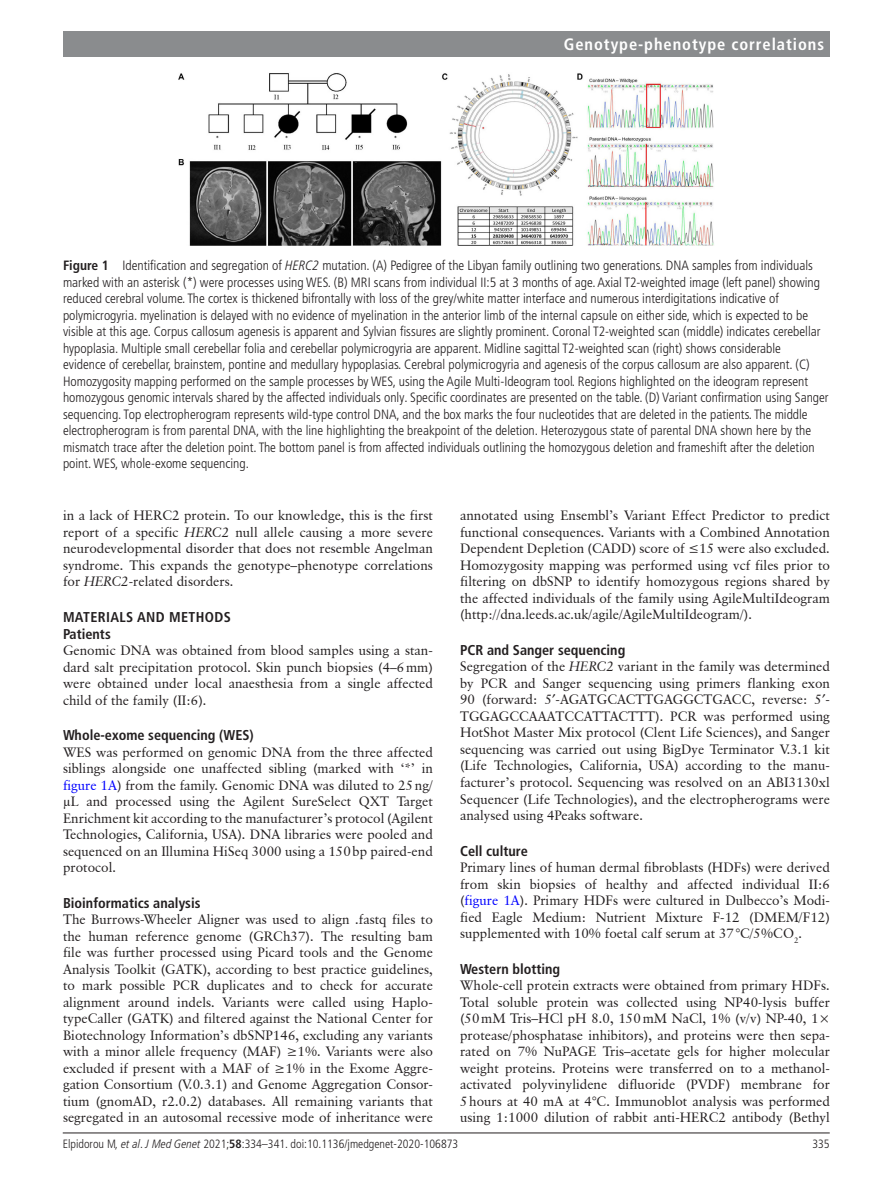
<style>
.page{position:relative;width:893px;height:1191px;background:#fff}
.page>*{position:absolute;margin:0;border:0;box-sizing:border-box;transform-origin:0 0}
.t1{font:700 condensed 16.5px "Frutiger LT Pro";letter-spacing:.055em;color:#fff}
.t2{font:700 condensed 14.25px "Frutiger LT Pro";color:#231f20}
.t3{font:700 condensed 14.25px/17.2px "Frutiger LT Pro";letter-spacing:.025em;color:#231f20}
.t4{font:13.5px/16.5px "Classical Garamond BT";color:#231f20;text-align:justify}
.t5{font:300 condensed 13.5px/16.5px "Frutiger LT Pro";color:#231f20}
.t6{font:300 condensed 12px "Frutiger LT Pro";color:#231f20}
.s1{font-weight:700}
.s2{font-style:italic}
.s3{color:#00f}
.s4{font-family:"Times New Roman"}
</style>
<div class="page">
<hr style="left:63px;top:1132px;width:767px;height:1px;background:#231f20">
<div style="left:63px;top:31px;width:767px;height:25px;background:#8a8c8e"></div>
<img style="left:178px;top:73px;width:536px;height:173px">
<p class="t1" style="left:564px;top:34px;width:262px">Genotype-phenotype correlations</p>
<p class="t5" style="left:63px;top:257px;width:767px"><span class="s1">Figure 1</span> Identification and segregation of <span class="s2">HERC2</span> mutation. (A) Pedigree of the Libyan family outlining two generations. DNA samples from individuals marked with an asterisk (*) were processes using WES. (B) MRI scans from individual II:5 at 3 months of age. Axial T2-weighted image (left panel) showing reduced cerebral volume. The cortex is thickened bifrontally with loss of the grey/white matter interface and numerous interdigitations indicative of polymicrogyria. myelination is delayed with no evidence of myelination in the anterior limb of the internal capsule on either side, which is expected to be visible at this age. Corpus callosum agenesis is apparent and Sylvian fissures are slightly prominent. Coronal T2-weighted scan (middle) indicates cerebellar hypoplasia. Multiple small cerebellar folia and cerebellar polymicrogyria are apparent. Midline sagittal T2-weighted scan (right) shows considerable<br>evidence of cerebellar, brainstem, pontine and medullary hypoplasias. Cerebral polymicrogyria and agenesis of the corpus callosum are also apparent. (C)<br>Homozygosity mapping performed on the sample processes by WES, using the Agile Multi-Ideogram tool. Regions highlighted on the ideogram represent homozygous genomic intervals shared by the affected individuals only. Specific coordinates are presented on the table. (D) Variant confirmation using Sanger sequencing. Top electropherogram represents wild-type control DNA, and the box marks the four nucleotides that are deleted in the patients. The middle electropherogram is from parental DNA, with the line highlighting the breakpoint of the deletion. Heterozygous state of parental DNA shown here by the mismatch trace after the deletion point. The bottom panel is from affected individuals outlining the homozygous deletion and frameshift after the deletion point. WES, whole-exome sequencing.</p>
<p class="t4" style="left:63px;top:507px;width:371px">in a lack of HERC2 protein. To our knowledge, this is the first report of a specific <span class="s2">HERC2</span> null allele causing a more severe neurodevelopmental disorder that does not resemble Angelman syndrome. This expands the genotype–phenotype correlations for <span class="s2">HERC2</span>-related disorders.</p>
<p class="t3" style="left:63px;top:608px;width:169px">Materials and methods<br>Patients</p>
<p class="t4" style="left:63px;top:642px;width:371px">Genomic DNA was obtained from blood samples using a stan&shy;dard salt precipitation protocol. Skin punch biopsies (4–6mm) were obtained under local anaesthesia from a single affected child of the family (II:6).</p>
<p class="t2" style="left:63px;top:727px;width:192px">Whole-exome sequencing (WES)</p>
<p class="t4" style="left:63px;top:743px;width:371px">WES was performed on genomic DNA from the three affected siblings alongside one unaffected sibling (marked with ‘*’ in <span class="s3">figure 1A</span>) from the family. Genomic DNA was diluted to 25ng/ <span class="s4">µ</span>L and processed using the Agilent SureSelect QXT Target Enrichment kit according to the manufacturer’s protocol (Agilent Technologies, California, USA). DNA libraries were pooled and sequenced on an Illumina HiSeq 3000 using a 150bp paired-end protocol.</p>
<p class="t2" style="left:63px;top:894px;width:139px">Bioinformatics analysis</p>
<p class="t4" style="left:63px;top:911px;width:371px">The Burrows-Wheeler Aligner was used to align .fastq files to the human reference genome (GRCh37). The resulting bam file was further processed using Picard tools and the Genome Analysis Toolkit (GATK), according to best practice guidelines, to mark possible PCR duplicates and to check for accurate alignment around indels. Variants were called using Haplo&shy;typeCaller (GATK) and filtered against the National Center for Biotechnology Information’s dbSNP146, excluding any variants with a minor allele frequency (MAF) ≥1%. Variants were also excluded if present with a MAF of ≥1% in the Exome Aggre&shy;gation Consortium (V.0.3.1) and Genome Aggregation Consor&shy;tium (gnomAD, r2.0.2) databases. All remaining variants that segregated in an autosomal recessive mode of inheritance were</p>
<p class="t4" style="left:460px;top:507px;width:371px">annotated using Ensembl’s Variant Effect Predictor to predict functional consequences. Variants with a Combined Annotation Dependent Depletion (CADD) score of ≤15 were also excluded.<br>Homozygosity mapping was performed using vcf files prior to filtering on dbSNP to identify homozygous regions shared by the affected individuals of the family using AgileMultiIdeogram (http://dna.leeds.ac.uk/agile/AgileMultiIdeogram/).</p>
<p class="t2" style="left:460px;top:641px;width:167px">PCR and Sanger sequencing</p>
<p class="t4" style="left:460px;top:658px;width:371px">Segregation of the <span class="s2">HERC2</span> variant in the family was determined by PCR and Sanger sequencing using primers flanking exon 90 (forward: 5 -AGATGCACTTGAGGCTGACC, reverse: 5 - TGGAGCCAAATCCATTACTTT). PCR was performed using HotShot Master Mix protocol (Clent Life Sciences), and Sanger sequencing was carried out using BigDye Terminator V.3.1 kit (Life Technologies, California, USA) according to the manu&shy;facturer’s protocol. Sequencing was resolved on an ABI3130xl Sequencer (Life Technologies), and the electropherograms were analysed using 4Peaks software.</p>
<p class="t2" style="left:460px;top:842px;width:69px">Cell culture</p>
<p class="t4" style="left:460px;top:859px;width:371px">Primary lines of human dermal fibroblasts (HDFs) were derived from skin biopsies of healthy and affected individual II:6 (<span class="s3">figure 1A</span>). Primary HDFs were cultured in Dulbecco’s Modi&shy;fied Eagle Medium: Nutrient Mixture F-12 (DMEM/F12) supplemented with 10% foetal calf serum at 37°C/5%CO<sub>2</sub>.</p>
<p class="t2" style="left:460px;top:960px;width:102px">Western blotting</p>
<p class="t4" style="left:460px;top:977px;width:371px">Whole-cell protein extracts were obtained from primary HDFs.<br>Total soluble protein was collected using NP40-lysis buffer (50mM Tris–HCl pH 8.0, 150mM NaCl, 1% (v/v) NP-40, 1× protease/phosphatase inhibitors), and proteins were then sepa&shy;rated on 7% NuPAGE Tris–acetate gels for higher molecular weight proteins. Proteins were transferred on to a methanol&shy;activated polyvinylidene difluoride (PVDF) membrane for 5hours at 40 mA at 4°C. Immunoblot analysis was performed using 1:1000 dilution of rabbit anti-HERC2 antibody (Bethyl</p>
<p class="t6" style="left:63px;top:1136px;width:397px">Elpidorou M<span class="s2">, et al</span>. <span class="s2">J Med Genet</span> 2021;<span class="s1">58</span>:334–341. doi:10.1136/jmedgenet-2020-106873</p>
<p class="t6" style="left:812px;top:1136px;width:19px">335</p>
</div>
